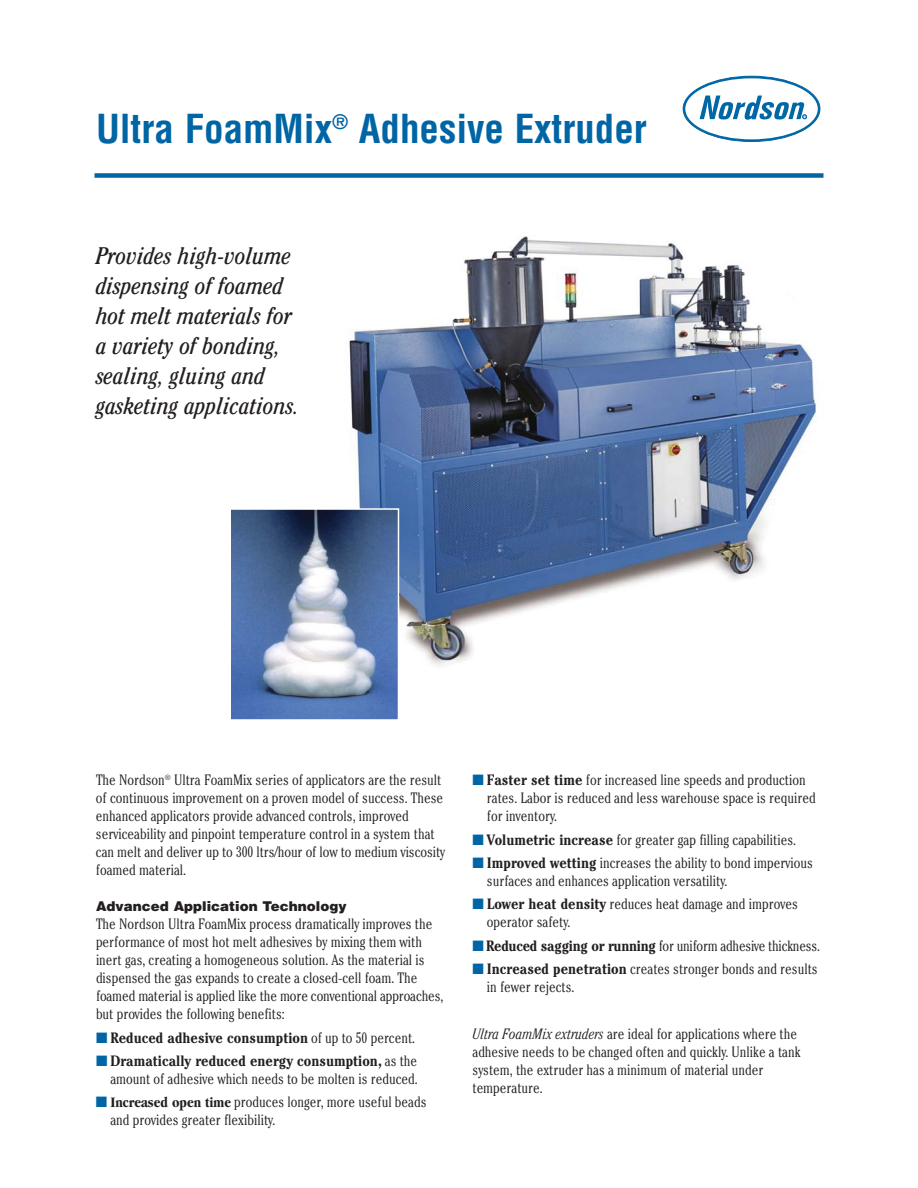
<style>
.page{position:relative;width:918px;height:1188px;background:#fff}
.page>*{position:absolute;margin:0;border:0;box-sizing:border-box;transform-origin:0 0}
.t1{font:700 condensed 39px "Helvetica";color:#0065a4}
.t2{font:italic condensed 24px/30px "Cheltenham";color:#231f20}
.t3{font:300 condensed 15px/18px "Cheltenham";color:#231f20}
.t4{font:700 condensed 15px "Cheltenham";color:#231f20}
.t5{font:900 13.5px "Helvetica";color:#231f20}
.s1{color:#0065a4}
.s2{font-weight:300}
.s3{font-weight:700}
.s4{font-family:"Garamond";font-weight:700}
.s5{font-style:italic}
</style>
<div class="page">
<div style="left:94px;top:173px;width:730px;height:5px;background:#0065a4"></div>
<svg style="left:683px;top:76px;width:137px;height:66px"></svg>
<div style="left:685px;top:78px;width:133px;height:61px;background:#fff;border-radius:50%"></div>
<svg style="left:700px;top:96px;width:107px;height:24px"></svg>
<img style="left:349px;top:236px;width:469px;height:430px">
<img style="left:233px;top:511px;width:163px;height:207px">
<div style="left:230px;top:508px;width:169px;height:213px;border:2px solid #fff"></div>
<h1 class="t1" style="left:96px;top:114px;width:552px">Ultra FoamMix<sup>®</sup> Adhesive Extruder</h1>
<h2 class="t2" style="left:96px;top:243px;width:205px">Provides high-volume dispensing of foamed hot melt materials for a variety of bonding, sealing, gluing and gasketing applications.</h2>
<p class="t3" style="left:96px;top:772px;width:351px">The Nordson<sup>®</sup> Ultra FoamMix series of applicators are the result of continuous improvement on a proven model of success. These enhanced applicators provide advanced controls, improved serviceability and pinpoint temperature control in a system that can melt and deliver up to 300 ltrs/hour of low to medium viscosity foamed material.</p>
<p class="t5" style="left:96px;top:901px;width:252px">Advanced Application Technology</p>
<p class="t3" style="left:96px;top:916px;width:349px">The Nordson Ultra FoamMix process dramatically improves the performance of most hot melt adhesives by mixing them with inert gas, creating a homogeneous solution. As the material is dispensed the gas expands to create a closed-cell foam. The foamed material is applied like the more conventional approaches, but provides the following benefits:</p>
<p class="t4" style="left:96px;top:1032px;width:321px"><span class="s1">■</span> Reduced adhesive consumption <span class="s2">of up to 50 percent.</span></p>
<p class="t3" style="left:96px;top:1053px;width:323px;text-align:right"><span class="s1">■</span> <span class="s3">Dramatically reduced energy consumption,</span> as the amount of adhesive which needs to be molten is reduced.</p>
<p class="t3" style="left:110px;top:1095px;width:318px;text-indent:-14px"><span class="s1">■</span> <span class="s4">Increased open time</span> produces longer, more useful beads and provides greater flexibility.</p>
<p class="t3" style="left:487px;top:772px;width:330px;text-indent:-14px"><span class="s1">■</span> <span class="s3">Faster set time</span> for increased line speeds and production rates. Labor is reduced and less warehouse space is required for inventory.</p>
<p class="t3" style="left:472px;top:832px;width:325px"><span class="s1">■</span> <span class="s3">Volumetric increase</span> for greater gap filling capabilities.</p>
<p class="t3" style="left:487px;top:855px;width:328px;text-indent:-14px"><span class="s1">■</span> <span class="s3">Improved wetting</span> increases the ability to bond impervious surfaces and enhances application versatility.</p>
<p class="t3" style="left:487px;top:897px;width:313px;text-indent:-14px"><span class="s1">■</span> <span class="s3">Lower heat density</span> reduces heat damage and improves operator safety.</p>
<p class="t3" style="left:472px;top:938px;width:349px"><span class="s1">■</span> <span class="s3">Reduced sagging or running</span> for uniform adhesive thickness.</p>
<p class="t3" style="left:487px;top:961px;width:332px;text-indent:-14px"><span class="s1">■</span> <span class="s3">Increased penetration</span> creates stronger bonds and results in fewer rejects.</p>
<p class="t3" style="left:472px;top:1026px;width:330px"><span class="s5">Ultra FoamMix extruders</span> are ideal for applications where the adhesive needs to be changed often and quickly. Unlike a tank system, the extruder has a minimum of material under temperature.</p>
</div>
